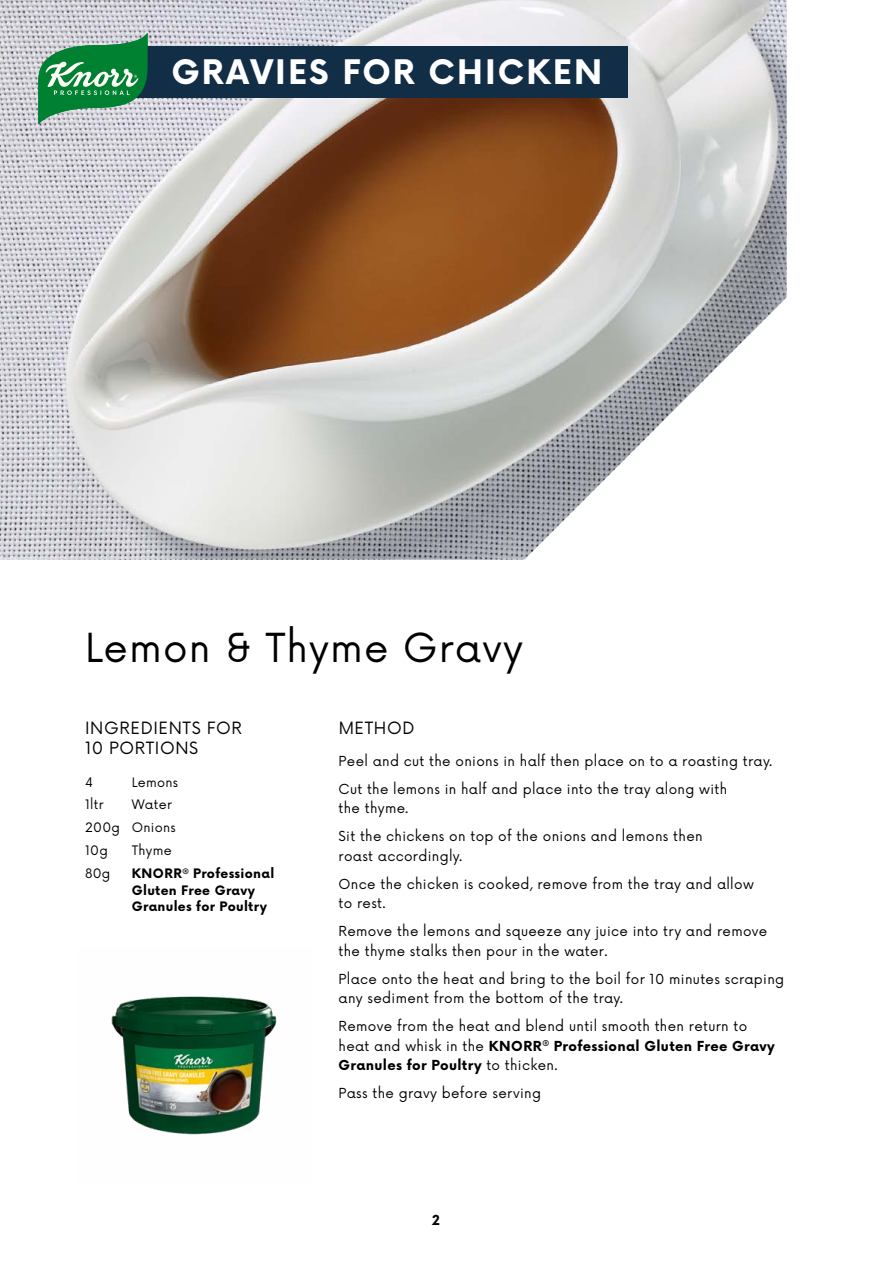
<style>
.page{position:relative;width:893px;height:1263px;background:#fff}
.page>*{position:absolute;margin:0;border:0;box-sizing:border-box;transform-origin:0 0}
.t1{font:39px "Now";letter-spacing:.03em;color:#000}
.t2{font:700 33px "Now";letter-spacing:.06em;color:#fff}
.t3{font:16.5px/19.8px "Now";letter-spacing:.035em;color:#000}
.t4{font:13.5px/28px "Now";letter-spacing:.025em;color:#000}
.t5{font:700 13.5px/19.5px "Now";letter-spacing:.025em;color:#000}
.t6{font:700 12.75px/16.5px "Now";letter-spacing:.025em;color:#000}
.t7{font:12.75px/22.8px "Now";letter-spacing:.025em;color:#000}
.s1{font-weight:400}
</style>
<div class="page">
<img style="left:0;top:0;width:787px;height:560px">
<img style="left:111px;top:996px;width:166px;height:139px">
<div style="left:118px;top:46px;width:509px;height:52px;background:#122d46"></div>
<svg style="left:38px;top:33px;width:110px;height:91px;background:#5ba479"></svg>
<h2 class="t2" style="left:171px;top:48px;width:432px">GRAVIES FOR CHICKEN</h2>
<h1 class="t1" style="left:85px;top:616px;width:439px">Lemon &amp; Thyme Gravy</h1>
<p class="t3" style="left:85px;top:717px;width:158px">INGREDIENTS FOR<br>10 PORTIONS</p>
<p class="t3" style="left:339px;top:717px;width:77px">METHOD</p>
<p class="t7" style="left:85px;top:770px;width:9px">4</p>
<p class="t7" style="left:132px;top:770px;width:48px">Lemons</p>
<p class="t7" style="left:85px;top:792px;width:20px">1ltr</p>
<p class="t4" style="left:339px;top:746px;width:435px">Peel and cut the onions in half then place on to a roasting tray.<br>Cut the lemons in half and place into the tray along with</p>
<p class="t4" style="left:339px;top:793px;width:366px">the thyme.<br>Sit the chickens on top of the onions and lemons then</p>
<p class="t4" style="left:339px;top:841px;width:417px">roast accordingly.<br>Once the chicken is cooked, remove from the tray and allow</p>
<p class="t4" style="left:339px;top:888px;width:430px">to rest.<br>Remove the lemons and squeeze any juice into try and remove</p>
<p class="t4" style="left:339px;top:936px;width:447px">the thyme stalks then pour in the water.<br>Place onto the heat and bring to the boil for 10 minutes scraping</p>
<p class="t4" style="left:339px;top:983px;width:410px">any sediment from the bottom of the tray.<br>Remove from the heat and blend until smooth then return to</p>
<p class="t5" style="left:339px;top:1036px;width:438px"><span class="s1">heat and whisk in the</span> KNORR<sup>®</sup> Professional Gluten Free Gravy<br>Granules for Poultry <span class="s1">to thicken.</span></p>
<p class="t4" style="left:339px;top:1078px;width:204px">Pass the gravy before serving</p>
<p class="t7" style="left:85px;top:792px;width:92px;text-indent:47px">Water<br>200g Onions<br>10g</p>
<p class="t7" style="left:132px;top:838px;width:42px">Thyme</p>
<p class="t7" style="left:85px;top:861px;width:27px">80g</p>
<p class="t6" style="left:132px;top:865px;width:144px">KNORR<sup>®</sup> Professional<br>Gluten Free Gravy<br>Granules for Poultry</p>
<p class="t5" style="left:432px;top:1210px;width:9px">2</p>
</div>
